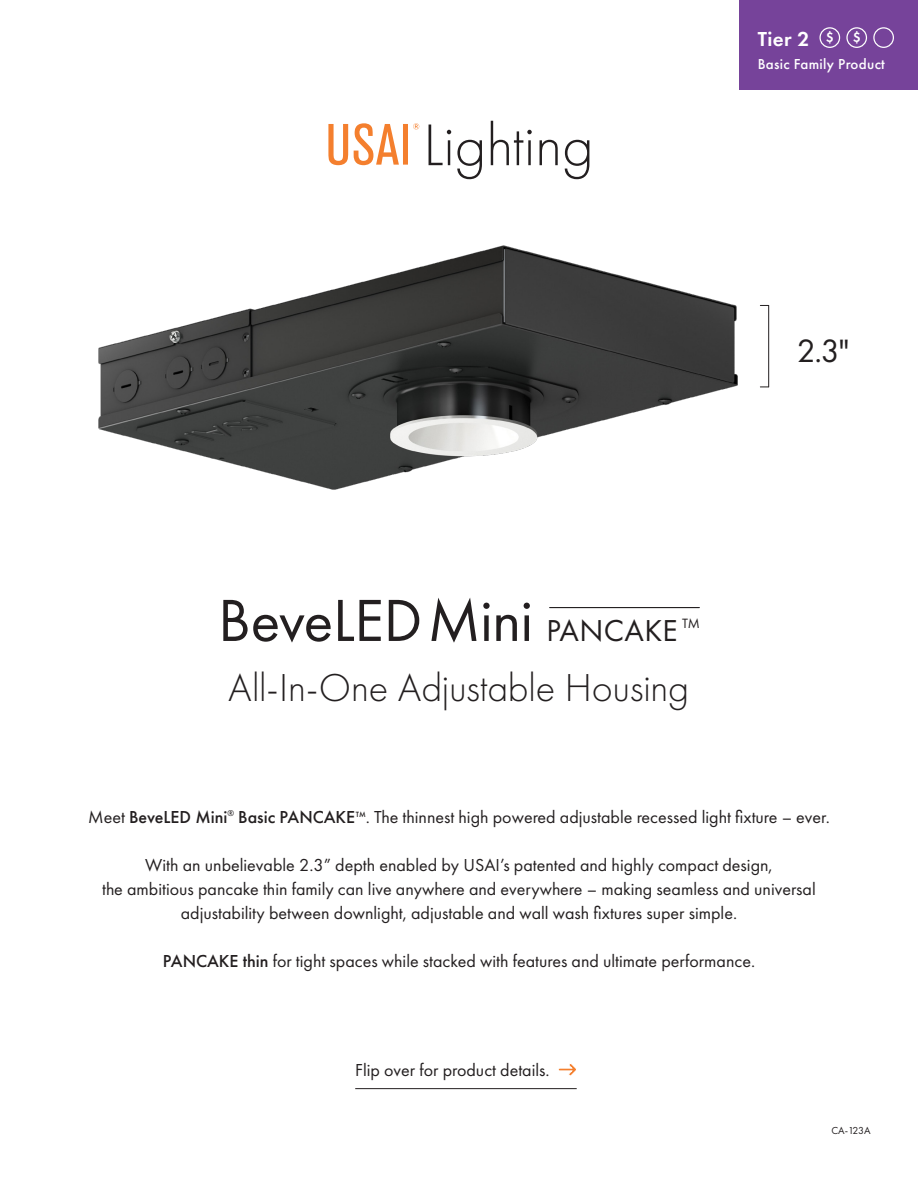
<style>
.page{position:relative;width:918px;height:1188px;background:#fff}
.page>*{position:absolute;margin:0;border:0;box-sizing:border-box;transform-origin:0 0}
.t1{font:61.5px "Futura PT";letter-spacing:-.01em;color:#231f20}
.t2{font:300 40.35px "Futura PT";letter-spacing:-.005em;color:#231f20}
.t3{font:33.6px "Futura PT";color:#231f20}
.t4{font:31.35px "Futura PT";letter-spacing:.01em;color:#231f20}
.t5{font:600 21px "Futura PT";color:#fff}
.t6{font:18px/24px "Futura PT";color:#231f20;text-align:center}
.t7{font:500 18px "Futura PT";color:#231f20}
.t8{font:500 15px "Futura PT";letter-spacing:.02em;color:#fff}
.t9{font:600 14.4px "Futura PT";color:#fff}
.t10{font:13.95px "Futura PT";color:#231f20}
.t11{font:10.5px "Futura PT";letter-spacing:-.02em;color:#231f20}
.t12{font:500 7.8px "Futura PT";color:#231f20}
.s1{font-weight:400}
.s2{font-weight:500}
</style>
<div class="page">
<div style="left:740px;top:0;width:178px;height:90px;background:#76439a"></div>
<div style="left:873px;top:27px;width:21px;height:21px;border:1px solid #fff;border-radius:50%"></div>
<div style="left:846px;top:27px;width:21px;height:21px;border:1px solid #fff;border-radius:50%"></div>
<div style="left:819px;top:27px;width:21px;height:21px;border:1px solid #fff;border-radius:50%"></div>
<hr style="left:768px;top:305px;width:1px;height:82px;background:#231f20">
<svg style="left:558px;top:1064px;width:18px;height:12px"></svg>
<img style="left:98px;top:120px;width:667px;height:370px">
<hr style="left:355px;top:1088px;width:222px;height:1px;background:#231f20">
<hr style="left:550px;top:607px;width:149px;height:1px;background:#231f20">
<svg style="left:328px;top:123px;width:91px;height:42px"></svg>
<svg style="left:429px;top:121px;width:160px;height:58px"></svg>
<p class="t5" style="left:758px;top:25px;width:53px">Tier 2</p>
<p class="t8" style="left:758px;top:55px;width:129px">Basic Family Product</p>
<p class="t9" style="left:826px;top:28px;width:10px">$</p>
<p class="t9" style="left:853px;top:28px;width:10px">$</p>
<p class="t1" style="left:218px;top:584px;width:317px">BeveLEDMini</p>
<p class="t4" style="left:547px;top:612px;width:132px">PANCAKE</p>
<p class="t10" style="left:682px;top:616px;width:19px">TM</p>
<p class="t2" style="left:228px;top:665px;width:462px">All-In-One Adjustable Housing</p>
<p class="t3" style="left:797px;top:331px;width:54px">2.3"</p>
<p class="t7" style="left:88px;top:807px;width:269px"><span class="s1">Meet</span> BeveLED Mini<sup>®</sup> Basic PANCAKE</p>
<p class="t12" style="left:356px;top:809px;width:12px">TM</p>
<p class="t6" style="left:366px;top:805px;width:465px">. The thinnest high powered adjustable recessed light fixture – ever.</p>
<p class="t6" style="left:145px;top:853px;width:629px">With an unbelievable 2.3” depth enabled by USAI’s patented and highly compact design,</p>
<p class="t6" style="left:102px;top:877px;width:715px">the ambitious pancake thin family can live anywhere and everywhere – making seamless and universal adjustability between downlight, adjustable and wall wash fixtures super simple.</p>
<p class="t6" style="left:163px;top:949px;width:594px"><span class="s2">PANCAKE thin</span> for tight spaces while stacked with features and ultimate performance.</p>
<p class="t6" style="left:355px;top:1058px;width:196px">Flip over for product details.</p>
<p class="t11" style="left:831px;top:1124px;width:41px">CA-123A</p>
</div>
